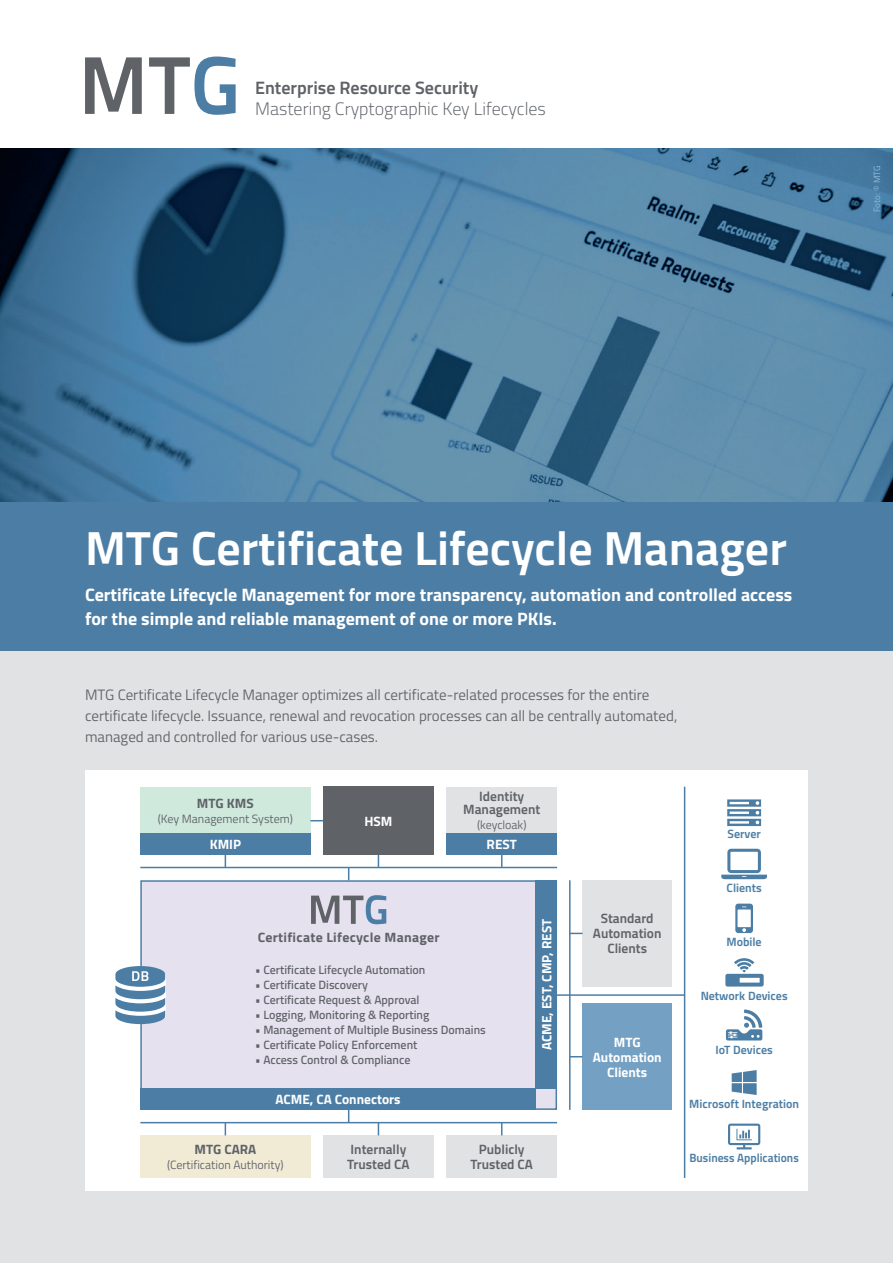
<style>
.page{position:relative;width:893px;height:1263px;background:#fff}
.page>*{position:absolute;margin:0;border:0;box-sizing:border-box;transform-origin:0 0}
.t1{font:700 48px "Titillium Text";color:#fff}
.t2{font:800 18px/24px "Titillium Text";color:#fff}
.t3{font:300 18px "Titillium Text";color:#5f6368}
.t4{font:700 18px "Titillium Text";color:#5f6368}
.t5{font:15px "Titillium Text";color:#5f6368}
.t6{font:700 13.5px/15px "Titillium Text";color:#5f6368;text-align:center}
.t7{font:800 13.5px/15px "Titillium Text";color:#fff;text-align:center}
.t8{font:800 13.5px "Titillium Text";letter-spacing:.02em;color:#5f6368}
.t9{font:500 12px "Titillium Text";color:#5f6368}
.t10{font:700 12px "Titillium Text";color:#4c7ea5}
.t11{font:12px "Titillium Text";color:#5f6368}
.t12{font:9px "Titillium Text";letter-spacing:-.005em;color:#94bddf}
</style>
<div class="page">
<img style="left:0;top:149px;width:893px;height:353px">
<div style="left:0;top:651px;width:893px;height:612px;background:#e1e2e3"></div>
<div style="left:85px;top:770px;width:723px;height:421px;background:#fff"></div>
<svg style="left:85px;top:57px;width:57px;height:57px"></svg>
<svg style="left:149px;top:57px;width:87px;height:58px"></svg>
<div style="left:0;top:502px;width:893px;height:149px;background:#4c7ea5"></div>
<div style="left:140px;top:787px;width:170px;height:46px;background:#cfe9dd"></div>
<div style="left:323px;top:787px;width:111px;height:68px;background:#5f6368"></div>
<div style="left:446px;top:787px;width:111px;height:46px;background:#e1e2e3"></div>
<div style="left:446px;top:833px;width:111px;height:22px;background:#4c7ea5"></div>
<div style="left:140px;top:833px;width:170px;height:22px;background:#4c7ea5"></div>
<svg style="left:310px;top:820px;width:13px;height:1px"></svg>
<hr style="left:140px;top:867px;width:417px;height:1px;background:#4c7ea5">
<svg style="left:501px;top:855px;width:1px;height:12px"></svg>
<svg style="left:378px;top:855px;width:1px;height:12px"></svg>
<svg style="left:225px;top:855px;width:1px;height:12px"></svg>
<svg style="left:348px;top:868px;width:1px;height:12px"></svg>
<div style="left:583px;top:1003px;width:89px;height:107px;background:#74a0c4"></div>
<div style="left:583px;top:880px;width:89px;height:106px;background:#e1e2e3"></div>
<hr style="left:557px;top:994px;width:128px;height:2px;background:#4c7ea5">
<hr style="left:569px;top:880px;width:2px;height:230px;background:#4c7ea5">
<svg style="left:571px;top:1056px;width:12px;height:1px"></svg>
<svg style="left:571px;top:933px;width:12px;height:1px"></svg>
<hr style="left:684px;top:787px;width:1px;height:391px;background:#4c7ea5">
<div style="left:140px;top:1135px;width:170px;height:43px;background:#f1ebd6"></div>
<div style="left:323px;top:1135px;width:111px;height:43px;background:#e1e2e3"></div>
<div style="left:446px;top:1135px;width:111px;height:43px;background:#e1e2e3"></div>
<svg style="left:501px;top:1123px;width:1px;height:12px"></svg>
<svg style="left:378px;top:1123px;width:1px;height:12px"></svg>
<svg style="left:225px;top:1123px;width:1px;height:12px"></svg>
<svg style="left:348px;top:1110px;width:1px;height:12px"></svg>
<hr style="left:140px;top:1122px;width:417px;height:1px;background:#4c7ea5">
<div style="left:140px;top:880px;width:417px;height:230px;background:#e6e1ef;border:2px solid #4c7ea5"></div>
<svg style="left:311px;top:895px;width:75px;height:29px"></svg>
<div style="left:140px;top:1089px;width:396px;height:21px;background:#4c7ea5"></div>
<div style="left:536px;top:880px;width:21px;height:209px;background:#4c7ea5"></div>
<svg style="left:732px;top:1070px;width:25px;height:25px"></svg>
<svg style="left:728px;top:1123px;width:32px;height:26px"></svg>
<svg style="left:721px;top:849px;width:46px;height:30px"></svg>
<svg style="left:735px;top:904px;width:18px;height:29px"></svg>
<svg style="left:727px;top:799px;width:34px;height:27px"></svg>
<svg style="left:725px;top:958px;width:39px;height:28px"></svg>
<svg style="left:726px;top:1009px;width:36px;height:31px"></svg>
<svg style="left:115px;top:966px;width:50px;height:58px"></svg>
<p class="t4" style="left:255px;top:74px;width:225px">Enterprise Resource Security</p>
<p class="t3" style="left:255px;top:96px;width:292px">Mastering Cryptographic Key Lifecycles</p>
<p class="t12" style="left:870px;top:212px;width:48px;rotate:-90deg">Foto: © MTG</p>
<p class="t1" style="left:85px;top:512px;width:703px">MTG Certificate Lifecycle Manager</p>
<p class="t2" style="left:85px;top:582px;width:709px">Certificate Lifecycle Management for more transparency, automation and controlled access for the simple and reliable management of one or more PKIs.</p>
<p class="t5" style="left:85px;top:684px;width:566px">MTG Certificate Lifecycle Manager optimizes all certificate-related processes for the entire</p>
<p class="t5" style="left:85px;top:705px;width:594px">certificate lifecycle. Issuance, renewal and revocation processes can all be centrally automated,</p>
<p class="t5" style="left:85px;top:726px;width:295px">managed and controlled for various use-cases.</p>
<p class="t8" style="left:197px;top:793px;width:58px">MTG KMS</p>
<p class="t11" style="left:158px;top:810px;width:137px">(Key Management System)</p>
<p class="t7" style="left:364px;top:813px;width:30px">HSM</p>
<p class="t6" style="left:479px;top:788px;width:47px">Identity</p>
<p class="t6" style="left:463px;top:801px;width:79px">Management</p>
<p class="t11" style="left:477px;top:816px;width:51px">(keycloak)</p>
<p class="t7" style="left:210px;top:836px;width:33px">KMIP</p>
<p class="t7" style="left:487px;top:836px;width:32px">REST</p>
<p class="t8" style="left:258px;top:927px;width:184px">Certificate Lifecycle Manager</p>
<p class="t9" style="left:255px;top:961px;width:172px">• Certificate Lifecycle Automation</p>
<p class="t9" style="left:255px;top:976px;width:114px">• Certificate Discovery</p>
<p class="t9" style="left:255px;top:991px;width:166px">• Certificate Request &amp; Approval</p>
<p class="t9" style="left:255px;top:1006px;width:176px">• Logging, Monitoring &amp; Reporting</p>
<p class="t9" style="left:255px;top:1021px;width:232px">• Management of Multiple Business Domains</p>
<p class="t9" style="left:255px;top:1036px;width:164px">• Certificate Policy Enforcement</p>
<p class="t9" style="left:255px;top:1051px;width:157px">• Access Control &amp; Compliance</p>
<p class="t7" style="left:275px;top:1091px;width:127px">ACME, CA Connectors</p>
<p class="t7" style="left:539px;top:1050px;width:133px;rotate:-90deg">ACME, EST, CMP, REST</p>
<p class="t8" style="left:195px;top:1139px;width:63px">MTG CARA</p>
<p class="t11" style="left:167px;top:1156px;width:118px">(Certification Authority)</p>
<p class="t6" style="left:351px;top:1141px;width:57px">Internally</p>
<p class="t6" style="left:347px;top:1156px;width:64px">Trusted CA</p>
<p class="t6" style="left:479px;top:1141px;width:47px">Publicly</p>
<p class="t6" style="left:471px;top:1156px;width:64px">Trusted CA</p>
<p class="t6" style="left:601px;top:910px;width:54px">Standard</p>
<p class="t6" style="left:593px;top:925px;width:70px">Automation<br>Clients</p>
<p class="t7" style="left:614px;top:1034px;width:28px">MTG</p>
<p class="t7" style="left:593px;top:1049px;width:70px">Automation<br>Clients</p>
<p class="t10" style="left:727px;top:825px;width:35px">Server</p>
<p class="t10" style="left:726px;top:879px;width:37px">Clients</p>
<p class="t10" style="left:726px;top:933px;width:37px">Mobile</p>
<p class="t10" style="left:701px;top:987px;width:88px">Network Devices</p>
<p class="t10" style="left:715px;top:1041px;width:59px">IoT Devices</p>
<p class="t10" style="left:689px;top:1095px;width:111px">Microsoft Integration</p>
<p class="t10" style="left:689px;top:1149px;width:111px">Business Applications</p>
</div>
